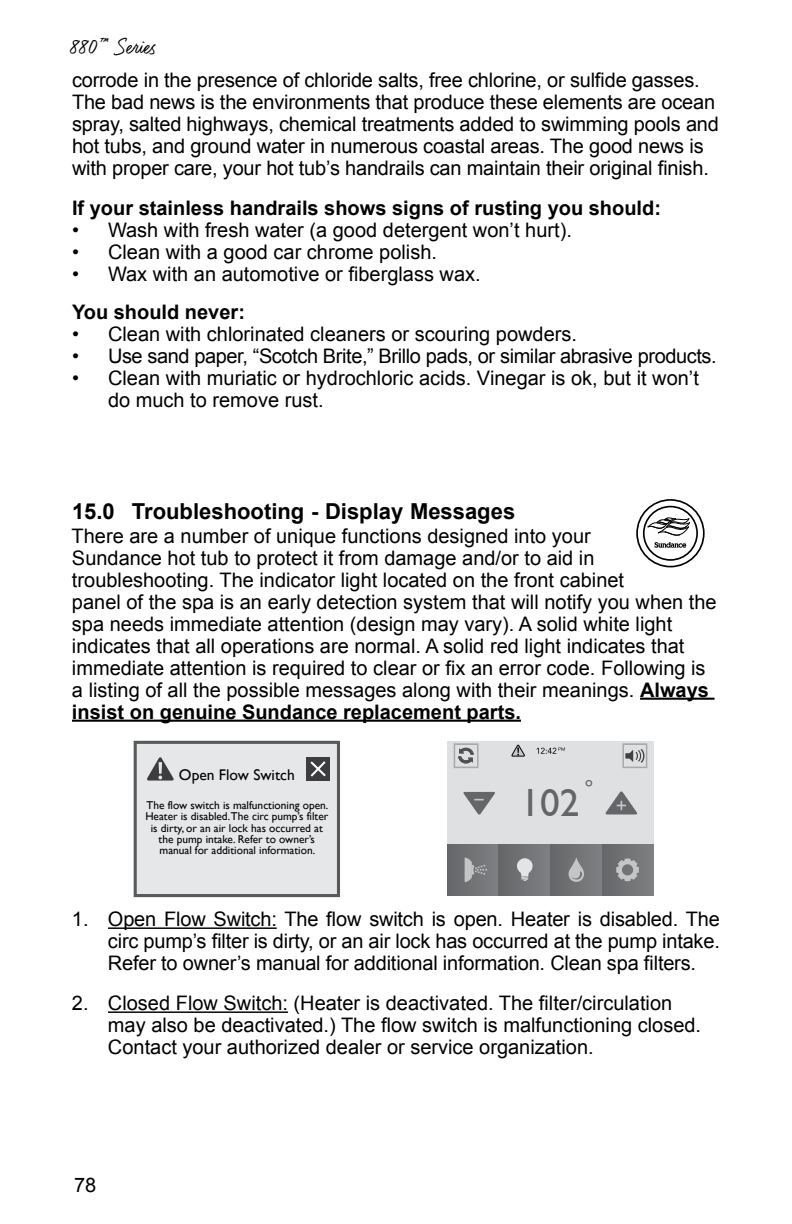
<style>
.page{position:relative;width:792px;height:1224px;background:#fff}
.page>*{position:absolute;margin:0;border:0;box-sizing:border-box;transform-origin:0 0}
.t1{font:39.4px "Gill Sans";color:#636567}
.t2{font:24.6px "Gill Sans";color:#636567}
.t3{font:24px "Felt That";color:#000}
.t4{font:700 22px "Arial";color:#000}
.t5{font:20px/22px "Arial";color:#000}
.t6{font:700 20px "Arial";color:#000}
.t7{font:20px "Arial";letter-spacing:-.02em;color:#000}
.t8{font:15.4px "Gill Sans";color:#000}
.t9{font:11.4px/11.4px "Gill Sans";color:#000;text-align:center}
.s1{font-weight:700}
</style>
<div class="page">
<hr style="left:640px;top:698px;width:75px;height:2px;background:#000">
<hr style="left:72px;top:720px;width:449px;height:2px;background:#000">
<hr style="left:108px;top:927px;width:169px;height:2px;background:#000">
<hr style="left:108px;top:1011px;width:180px;height:2px;background:#000">
<svg style="left:637px;top:500px;width:67px;height:67px"></svg>
<div style="left:636px;top:499px;width:69px;height:68px;border:2px solid #000;border-radius:50%"></div>
<div style="left:643px;top:506px;width:55px;height:55px;border:2px solid #000;border-radius:50%"></div>
<svg style="left:647px;top:517px;width:44px;height:19px"></svg>
<svg style="left:655px;top:542px;width:31px;height:6px"></svg>
<div style="left:135px;top:742px;width:203px;height:154px;background:#e6e7e8"></div>
<div style="left:134px;top:741px;width:206px;height:156px;border:3px solid #58595b"></div>
<svg style="left:147px;top:757px;width:27px;height:24px"></svg>
<div style="left:306px;top:757px;width:24px;height:24px;background:#3d3c3e"></div>
<svg style="left:310px;top:761px;width:16px;height:16px"></svg>
<div style="left:447px;top:741px;width:207px;height:155px;background:#dee0e1"></div>
<svg style="left:454px;top:744px;width:24px;height:24px"></svg>
<div style="left:447px;top:844px;width:52px;height:52px;background:#717375"></div>
<div style="left:499px;top:844px;width:52px;height:52px;background:linear-gradient(to right,#656669,#7e7f82)"></div>
<div style="left:551px;top:844px;width:51px;height:52px;background:#727376"></div>
<div style="left:602px;top:844px;width:52px;height:52px;background:linear-gradient(to right,#656769,#7e8082)"></div>
<svg style="left:605px;top:791px;width:32px;height:23px"></svg>
<svg style="left:463px;top:792px;width:32px;height:23px"></svg>
<svg style="left:517px;top:858px;width:16px;height:23px"></svg>
<svg style="left:568px;top:858px;width:16px;height:24px"></svg>
<svg style="left:465px;top:858px;width:22px;height:24px"></svg>
<svg style="left:616px;top:859px;width:23px;height:22px"></svg>
<svg style="left:623px;top:744px;width:24px;height:24px"></svg>
<svg style="left:536px;top:747px;width:29px;height:7px"></svg>
<svg style="left:511px;top:745px;width:14px;height:11px"></svg>
<p class="t3" style="left:68px;top:32px;width:86px">880™ Series</p>
<p class="t5" style="left:72px;top:69px;width:648px">corrode in the presence of chloride salts, free chlorine, or sulfide gasses.<br>The bad news is the environments that produce these elements are ocean spray, salted highways, chemical treatments added to swimming pools and hot tubs, and ground water in numerous coastal areas. The good news is with proper care, your hot tub’s handrails can maintain their original finish.</p>
<p class="t6" style="left:72px;top:194px;width:591px">If your stainless handrails shows signs of rusting you should:</p>
<p class="t5" style="left:72px;top:219px;width:501px">• Wash with fresh water (a good detergent won’t hurt).</p>
<p class="t5" style="left:72px;top:241px;width:367px">• Clean with a good car chrome polish.</p>
<p class="t5" style="left:72px;top:263px;width:410px">• Wax with an automotive or fiberglass wax.</p>
<p class="t6" style="left:72px;top:298px;width:174px">You should never:</p>
<p class="t5" style="left:72px;top:323px;width:507px">• Clean with chlorinated cleaners or scouring powders.</p>
<p class="t7" style="left:72px;top:342px;width:646px">• Use sand paper, “Scotch Brite,” Brillo pads, or similar abrasive products.</p>
<p class="t5" style="left:108px;top:367px;width:592px;text-indent:-36px">• Clean with muriatic or hydrochloric acids. Vinegar is ok, but it won’t do much to remove rust.</p>
<p class="t4" style="left:72px;top:496px;width:445px">15.0 Troubleshooting - Display Messages</p>
<p class="t5" style="left:72px;top:525px;width:647px">There are a number of unique functions designed into your<br>Sundance hot tub to protect it from damage and/or to aid in troubleshooting. The indicator light located on the front cabinet<br>panel of the spa is an early detection system that will notify you when the spa needs immediate attention (design may vary). A solid white light indicates that all operations are normal. A solid red light indicates that immediate attention is required to clear or fix an error code. Following is a listing of all the possible messages along with their meanings. <span class="s1">Always insist on genuine Sundance replacement parts.</span></p>
<p class="t8" style="left:179px;top:765px;width:117px">Open Flow Switch</p>
<p class="t9" style="left:145px;top:799px;width:184px">The flow switch is malfunctioning open.<br>Heater is disabled.The circ pump’s filter is dirty, or an air lock has occurred at the pump intake. Refer to owner’s manual for additional information.</p>
<p class="t2" style="left:584px;top:775px;width:11px">°</p>
<h1 class="t1" style="left:520px;top:779px;width:60px">102</h1>
<p class="t5" style="left:108px;top:908px;width:613px;text-align:justify;text-indent:-36px">1. Open Flow Switch: The flow switch is open. Heater is disabled. The circ pump’s filter is dirty, or an air lock has occurred at the pump intake.<br>Refer to owner’s manual for additional information. Clean spa filters.</p>
<p class="t5" style="left:108px;top:992px;width:595px;text-indent:-36px">2. Closed Flow Switch: (Heater is deactivated. The filter/circulation may also be deactivated.) The flow switch is malfunctioning closed.<br>Contact your authorized dealer or service organization.</p>
<p class="t5" style="left:74px;top:1174px;width:24px">78</p>
</div>
